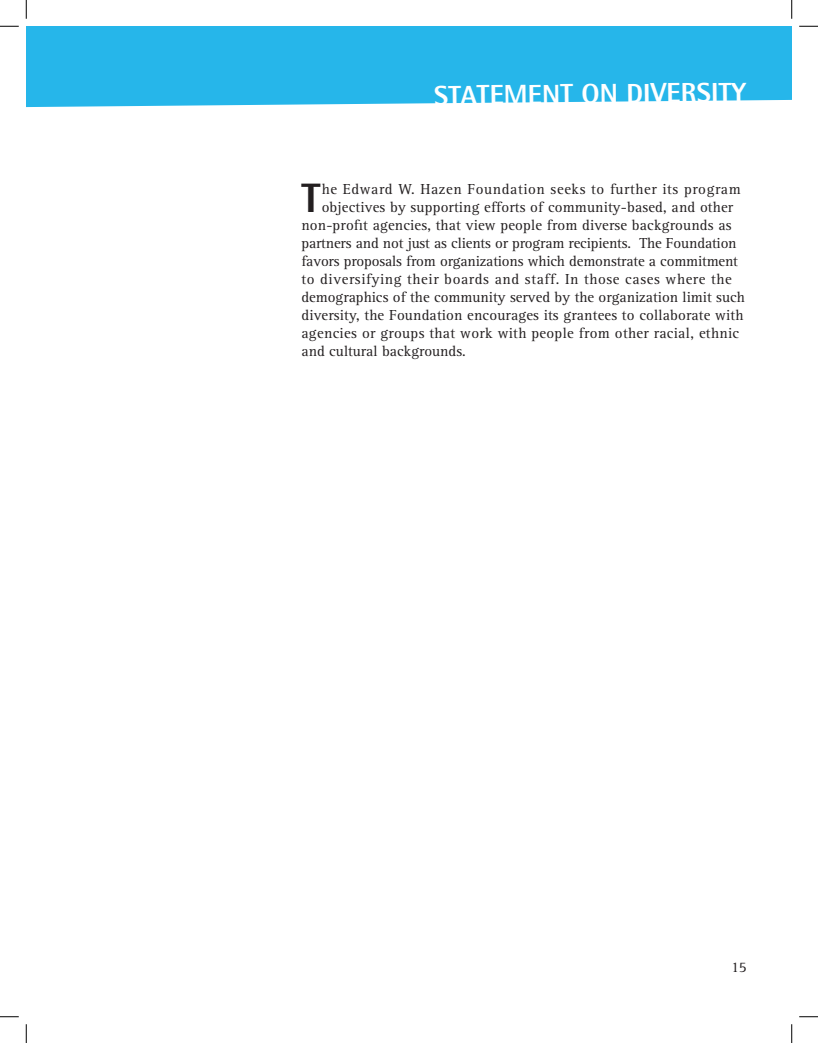
<style>
.page{position:relative;width:818px;height:1043px;background:#fff}
.page>*{position:absolute;margin:0;border:0;box-sizing:border-box;transform-origin:0 0}
.t1{font:800 41.12px "Rotis Semi Sans";color:#231f20}
.t2{font:800 27.5px "Rotis Semi Sans";color:#fff}
.t3{font:15px "Rotis Serif";letter-spacing:.01em;color:#231f20}
.t4{font:15px "Rotis Serif";letter-spacing:-.01em;color:#231f20}
.t5{font:15px "Rotis Serif";letter-spacing:.04em;color:#231f20}
</style>
<div class="page">
<div style="left:26px;top:26px;width:765px;height:82px;background:#26b6ea"></div>
<svg style="left:0;top:25px;width:19px;height:2px"></svg>
<svg style="left:799px;top:25px;width:19px;height:2px"></svg>
<svg style="left:0;top:1016px;width:19px;height:1px"></svg>
<svg style="left:799px;top:1016px;width:19px;height:1px"></svg>
<svg style="left:25px;top:0;width:2px;height:19px"></svg>
<svg style="left:25px;top:1024px;width:2px;height:18px"></svg>
<svg style="left:791px;top:0;width:1px;height:19px"></svg>
<svg style="left:791px;top:1024px;width:1px;height:18px"></svg>
<p class="t2" style="left:433px;top:79px;width:313px;rotate:-1deg">STATEMENT ON DIVERSITY</p>
<p class="t1" style="left:301px;top:172px;width:21px">T</p>
<p class="t5" style="left:322px;top:180px;width:420px">he Edward W. Hazen Foundation seeks to further its program</p>
<p class="t3" style="left:322px;top:198px;width:413px">objectives by supporting efforts of community-based, and other</p>
<p class="t3" style="left:301px;top:216px;width:431px">non-profit agencies, that view people from diverse backgrounds as</p>
<p class="t4" style="left:301px;top:234px;width:436px">partners and not just as clients or program recipients. The Foundation</p>
<p class="t4" style="left:301px;top:252px;width:438px">favors proposals from organizations which demonstrate a commitment</p>
<p class="t5" style="left:301px;top:270px;width:432px">to diversifying their boards and staff. In those cases where the</p>
<p class="t3" style="left:301px;top:288px;width:445px">demographics of the community served by the organization limit such</p>
<p class="t3" style="left:301px;top:306px;width:443px">diversity, the Foundation encourages its grantees to collaborate with</p>
<p class="t3" style="left:301px;top:324px;width:439px">agencies or groups that work with people from other racial, ethnic</p>
<p class="t3" style="left:301px;top:342px;width:166px">and cultural backgrounds.</p>
<p class="t3" style="left:731px;top:958px;width:17px">15</p>
</div>
